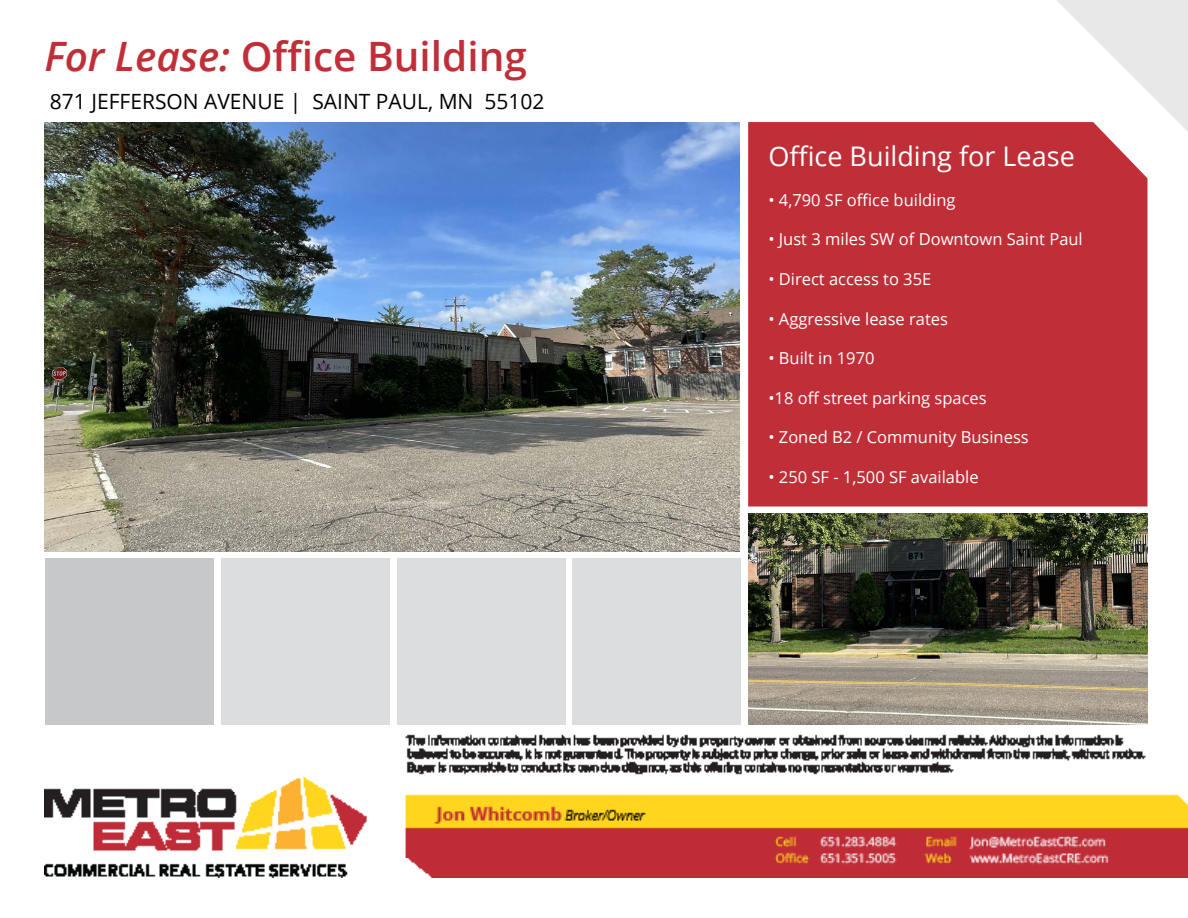
<style>
.page{position:relative;width:1188px;height:918px;background:#fff}
.page>*{position:absolute;margin:0;border:0;box-sizing:border-box;transform-origin:0 0}
.t1{font:600 40.5px "Open Sans";color:#c02f38}
.t2{font:27px "Open Sans";color:#fff}
.t3{font:21px "Open Sans";color:#000}
.t4{font:16.5px "Open Sans";color:#fff}
.s1{font-style:italic}
</style>
<div class="page">
<img style="left:44px;top:0;width:1144px;height:878px">
<div style="left:45px;top:558px;width:169px;height:167px;background:#c7c8ca"></div>
<div style="left:572px;top:558px;width:169px;height:167px;background:#dcddde"></div>
<div style="left:748px;top:122px;width:400px;height:385px;background:#c02f38"></div>
<div style="left:397px;top:558px;width:169px;height:167px;background:#dcddde"></div>
<div style="left:221px;top:558px;width:169px;height:167px;background:#dcddde"></div>
<img style="left:44px;top:122px;width:696px;height:430px">
<img style="left:748px;top:513px;width:400px;height:212px">
<h1 class="t1" style="left:44px;top:29px;width:484px"><span class="s1">For Lease:</span> Office Building</h1>
<p class="t3" style="left:50px;top:87px;width:496px">871 JEFFERSON AVENUE | SAINT PAUL, MN 55102</p>
<h2 class="t2" style="left:768px;top:138px;width:308px">Office Building for Lease</h2>
<p class="t4" style="left:768px;top:189px;width:189px">• 4,790 SF office building</p>
<p class="t4" style="left:768px;top:228px;width:316px">• Just 3 miles SW of Downtown Saint Paul</p>
<p class="t4" style="left:768px;top:268px;width:164px">• Direct access to 35E</p>
<p class="t4" style="left:768px;top:307px;width:181px">• Aggressive lease rates</p>
<p class="t4" style="left:768px;top:347px;width:108px">• Built in 1970</p>
<p class="t4" style="left:768px;top:387px;width:220px">•18 off street parking spaces</p>
<p class="t4" style="left:768px;top:426px;width:262px">• Zoned B2 / Community Business</p>
<p class="t4" style="left:768px;top:466px;width:212px">• 250 SF - 1,500 SF available</p>
</div>
